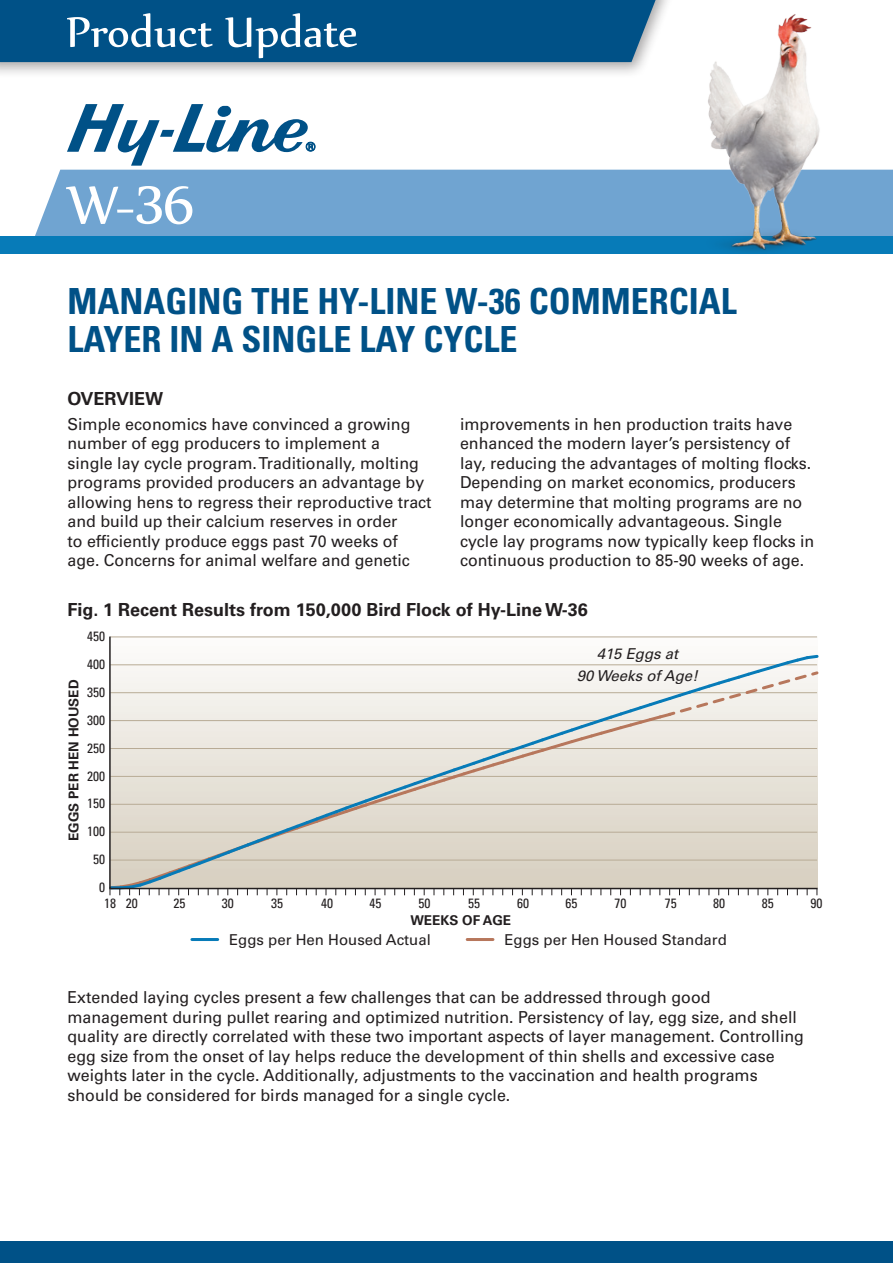
<style>
.page{position:relative;width:893px;height:1263px;background:#fff}
.page>*{position:absolute;margin:0;border:0;box-sizing:border-box;transform-origin:0 0}
.t1{font:64.5px "Nyala";color:#fff}
.t2{font:51px "Nyala";color:#fff}
.Headline{font:700 condensed 36px/37.5px "Univers LT Std";color:#005187}
.chart_titles{font:700 18px "Univers LT Std";color:#231f20}
.subhead{font:700 18px "Univers LT Std";color:#231f20}
.body_copy{font:16.5px/19.5px "Univers LT Std";color:#231f20}
.t3{font:15px "Univers LT Std";color:#231f20}
.t4{font:italic 15px/22.5px "Univers LT Std";color:#231f20;text-align:center}
.t5{font:condensed 13.5px "Univers LT Std";color:#231f20}
.t6{font:700 13.5px "Univers LT Std";color:#231f20}
</style>
<div class="page">
<div style="left:0;top:1241px;width:893px;height:22px;background:#005187"></div>
<div style="left:35px;top:170px;width:858px;height:67px;background:#70a4d1"></div>
<div style="left:0;top:0;width:676px;height:78px;background:#231f20;opacity:.4"></div>
<div style="left:0;top:0;width:656px;height:62px;background:#005187"></div>
<div style="left:0;top:237px;width:893px;height:17px;background:#077bb8"></div>
<svg style="left:67px;top:104px;width:248px;height:62px"></svg>
<img style="left:682px;top:14px;width:166px;height:237px">
<hr style="left:192px;top:938px;width:26px;height:3px;background:#077bb8">
<hr style="left:467px;top:938px;width:26px;height:3px;background:#b7775c">
<svg style="left:109px;top:890px;width:709px;height:5px"></svg>
<svg style="left:109px;top:636px;width:710px;height:254px"></svg>
<p class="t2" style="left:66px;top:1px;width:293px">Product Update</p>
<p class="t1" style="left:67px;top:166px;width:129px">W-36</p>
<p class="Headline" style="left:68px;top:282px;width:671px">MANAGING THE HY-LINE W-36 COMMERCIAL<br>LAYER IN A SINGLE LAY CYCLE</p>
<p class="subhead" style="left:68px;top:388px;width:97px">OVERVIEW</p>
<p class="body_copy" style="left:68px;top:414px;width:366px">Simple economics have convinced a growing number of egg producers to implement a<br>single lay cycle program. Traditionally, molting programs provided producers an advantage by allowing hens to regress their reproductive tract and build up their calcium reserves in order<br>to efficiently produce eggs past 70 weeks of age. Concerns for animal welfare and genetic</p>
<p class="body_copy" style="left:460px;top:414px;width:356px">improvements in hen production traits have enhanced the modern layer’s persistency of lay, reducing the advantages of molting flocks.<br>Depending on market economics, producers may determine that molting programs are no longer economically advantageous. Single cycle lay programs now typically keep flocks in continuous production to 85-90 weeks of age.</p>
<p class="chart_titles" style="left:68px;top:599px;width:522px">Fig. 1 Recent Results from 150,000 Bird Flock of Hy-Line W-36</p>
<p class="t6" style="left:66px;top:841px;width:163px;rotate:-90deg">EGGS PER HEN HOUSED</p>
<p class="t5" style="left:87px;top:628px;width:19px">450</p>
<p class="t5" style="left:87px;top:656px;width:19px">400</p>
<p class="t5" style="left:87px;top:684px;width:19px">350</p>
<p class="t5" style="left:87px;top:711px;width:19px">300</p>
<p class="t5" style="left:87px;top:739px;width:19px">250</p>
<p class="t5" style="left:87px;top:767px;width:19px">200</p>
<p class="t5" style="left:87px;top:795px;width:19px">150</p>
<p class="t5" style="left:87px;top:823px;width:19px">100</p>
<p class="t5" style="left:93px;top:851px;width:13px">50</p>
<p class="t5" style="left:99px;top:879px;width:7px">0</p>
<p class="t4" style="left:577px;top:642px;width:123px">415 Eggs at<br>90 Weeks of Age!</p>
<p class="t5" style="left:104px;top:895px;width:35px">18 20</p>
<p class="t5" style="left:173px;top:895px;width:13px">25</p>
<p class="t5" style="left:222px;top:895px;width:13px">30</p>
<p class="t5" style="left:271px;top:895px;width:13px">35</p>
<p class="t5" style="left:321px;top:895px;width:13px">40</p>
<p class="t5" style="left:369px;top:895px;width:13px">45</p>
<p class="t5" style="left:418px;top:895px;width:13px">50</p>
<p class="t5" style="left:468px;top:895px;width:13px">55</p>
<p class="t5" style="left:517px;top:895px;width:13px">60</p>
<p class="t5" style="left:565px;top:895px;width:13px">65</p>
<p class="t5" style="left:614px;top:895px;width:13px">70</p>
<p class="t5" style="left:665px;top:895px;width:13px">75</p>
<p class="t5" style="left:713px;top:895px;width:13px">80</p>
<p class="t5" style="left:762px;top:895px;width:13px">85</p>
<p class="t5" style="left:810px;top:895px;width:13px">90</p>
<p class="t6" style="left:410px;top:912px;width:102px">WEEKS OF AGE</p>
<p class="t3" style="left:229px;top:930px;width:203px">Eggs per Hen Housed Actual</p>
<p class="t3" style="left:504px;top:930px;width:224px">Eggs per Hen Housed Standard</p>
<p class="body_copy" style="left:68px;top:988px;width:738px">Extended laying cycles present a few challenges that can be addressed through good management during pullet rearing and optimized nutrition. Persistency of lay, egg size, and shell quality are directly correlated with these two important aspects of layer management. Controlling egg size from the onset of lay helps reduce the development of thin shells and excessive case weights later in the cycle. Additionally, adjustments to the vaccination and health programs should be considered for birds managed for a single cycle.</p>
</div>
